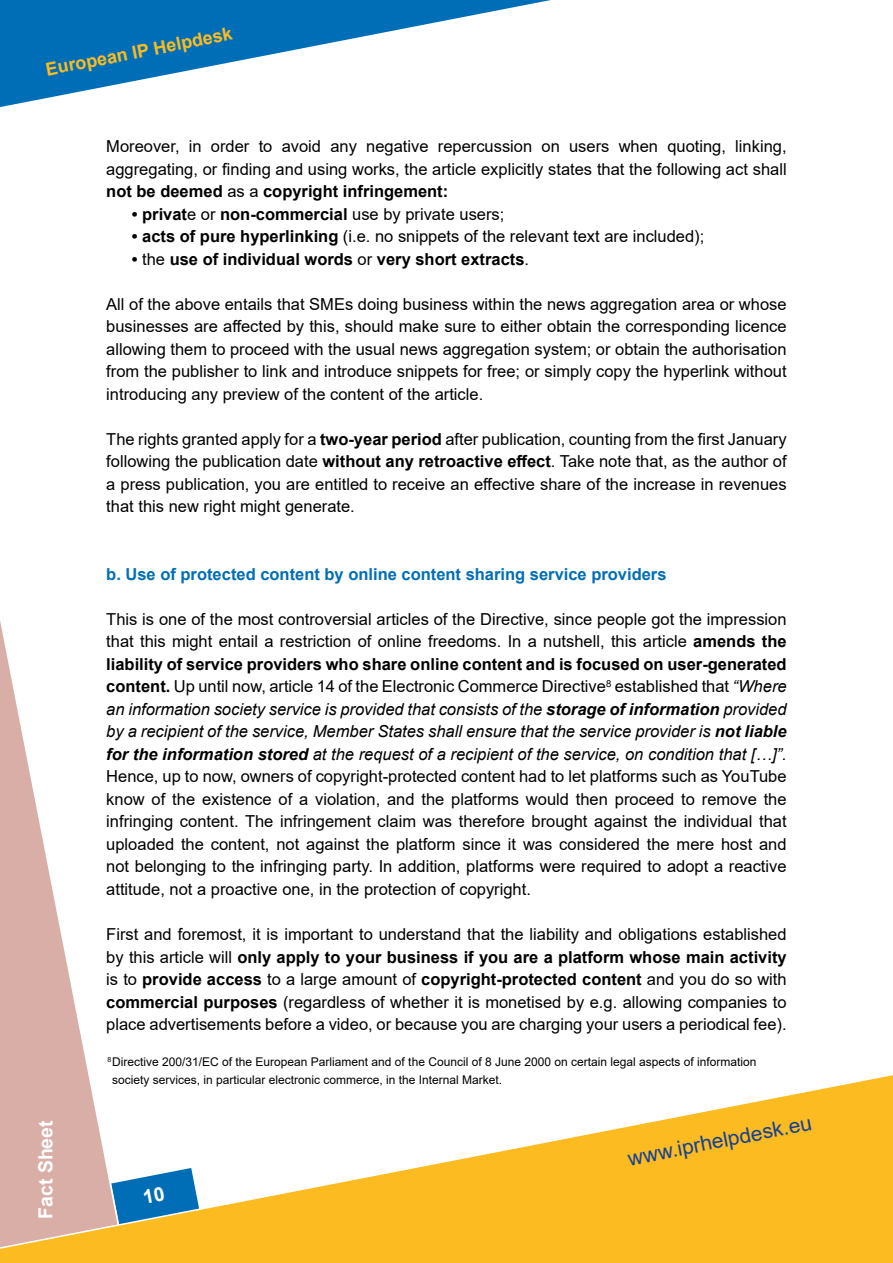
<style>
.page{position:relative;width:893px;height:1263px;background:#fff}
.page>*{position:absolute;margin:0;border:0;box-sizing:border-box;transform-origin:0 0}
.t1{font:21px "Arial";color:#164194}
.t2{font:700 19.5px "Arial";color:#fff}
.t3{font:700 18px "Arial";color:#fbbb21}
.t4{font:16.5px/22.5px "Arial";color:#000;text-align:justify}
.t5{font:700 16.5px "Arial";color:#000}
.t6{font:700 16.5px "Arial";color:#006eb7}
.t7{font:12px/18px "Arial";color:#000}
.s1{font-weight:700}
.s2{font-weight:400}
.s3{font-style:italic}
.s4{font-weight:700;font-style:italic}
</style>
<div class="page">
<svg style="left:0;top:621px;width:87px;height:444px"></svg>
<svg style="left:0;top:1065px;width:893px;height:198px"></svg>
<svg style="left:0;top:0;width:551px;height:107px"></svg>
<svg style="left:111px;top:1168px;width:88px;height:58px"></svg>
<p class="t3" style="left:44px;top:57px;width:191px;rotate:-11deg">European IP Helpdesk</p>
<p class="t4" style="left:106px;top:135px;width:682px">Moreover, in order to avoid any negative repercussion on users when quoting, linking, aggregating, or finding and using works, the article explicitly states that the following act shall <span class="s1">not be deemed</span> as a <span class="s1">copyright infringement:</span></p>
<p class="t5" style="left:132px;top:202px;width:374px">• privat<span class="s2">e or</span> non-commercial <span class="s2">use by private users;</span></p>
<p class="t4" style="left:132px;top:225px;width:574px"><span class="s1">• acts of pure hyperlinking</span> (i.e. no snippets of the relevant text are included);</p>
<p class="t5" style="left:132px;top:247px;width:399px">• <span class="s2">the</span> use of individual words <span class="s2">or</span> very short extracts<span class="s2">.</span></p>
<p class="t4" style="left:106px;top:293px;width:682px">All of the above entails that SMEs doing business within the news aggregation area or whose businesses are affected by this, should make sure to either obtain the corresponding licence allowing them to proceed with the usual news aggregation system; or obtain the authorisation from the publisher to link and introduce snippets for free; or simply copy the hyperlink without introducing any preview of the content of the article.</p>
<p class="t4" style="left:106px;top:428px;width:682px">The rights granted apply for a <span class="s1">two-year period</span> after publication, counting from the first January following the publication date <span class="s1">without any retroactive effect</span>. Take note that, as the author of a press publication, you are entitled to receive an effective share of the increase in revenues that this new right might generate.</p>
<p class="t2" style="left:32px;top:1219px;width:100px;rotate:-90deg">Fact Sheet</p>
<p class="t6" style="left:106px;top:562px;width:562px">b. Use of protected content by online content sharing service providers</p>
<p class="t4" style="left:106px;top:608px;width:682px">This is one of the most controversial articles of the Directive, since people got the impression that this might entail a restriction of online freedoms. In a nutshell, this article <span class="s1">amends the liability of service providers who share online content and is focused on user-generated content.</span> Up until now, article 14 of the Electronic Commerce Directive<sup>8</sup> established that <span class="s3">“Where an information society service is provided that consists of the</span> <span class="s4">storage of information</span> <span class="s3">provided by a recipient of the service, Member States shall ensure that the service provider is</span> <span class="s4">not liable for the information stored</span> <span class="s3">at the request of a recipient of the service, on condition that […]”.<br></span>Hence, up to now, owners of copyright-protected content had to let platforms such as YouTube know of the existence of a violation, and the platforms would then proceed to remove the infringing content. The infringement claim was therefore brought against the individual that uploaded the content, not against the platform since it was considered the mere host and not belonging to the infringing party. In addition, platforms were required to adopt a reactive attitude, not a proactive one, in the protection of copyright.</p>
<p class="t4" style="left:106px;top:923px;width:682px">First and foremost, it is important to understand that the liability and obligations established by this article will <span class="s1">only apply to your business if you are a platform whose main activity </span>is to <span class="s1">provide access</span> to a large amount of <span class="s1">copyright-protected content</span> and you do so with <span class="s1">commercial purposes</span> (regardless of whether it is monetised by e.g. allowing companies to place advertisements before a video, or because you are charging your users a periodical fee).</p>
<p class="t7" style="left:112px;top:1052px;width:646px;text-indent:-5px"><sup>8</sup> Directive 200/31/EC of the European Parliament and of the Council of 8 June 2000 on certain legal aspects of information society services, in particular electronic commerce, in the Internal Market.</p>
<p class="t1" style="left:625px;top:1144px;width:188px;rotate:-11deg">www.iprhelpdesk.eu</p>
</div>
